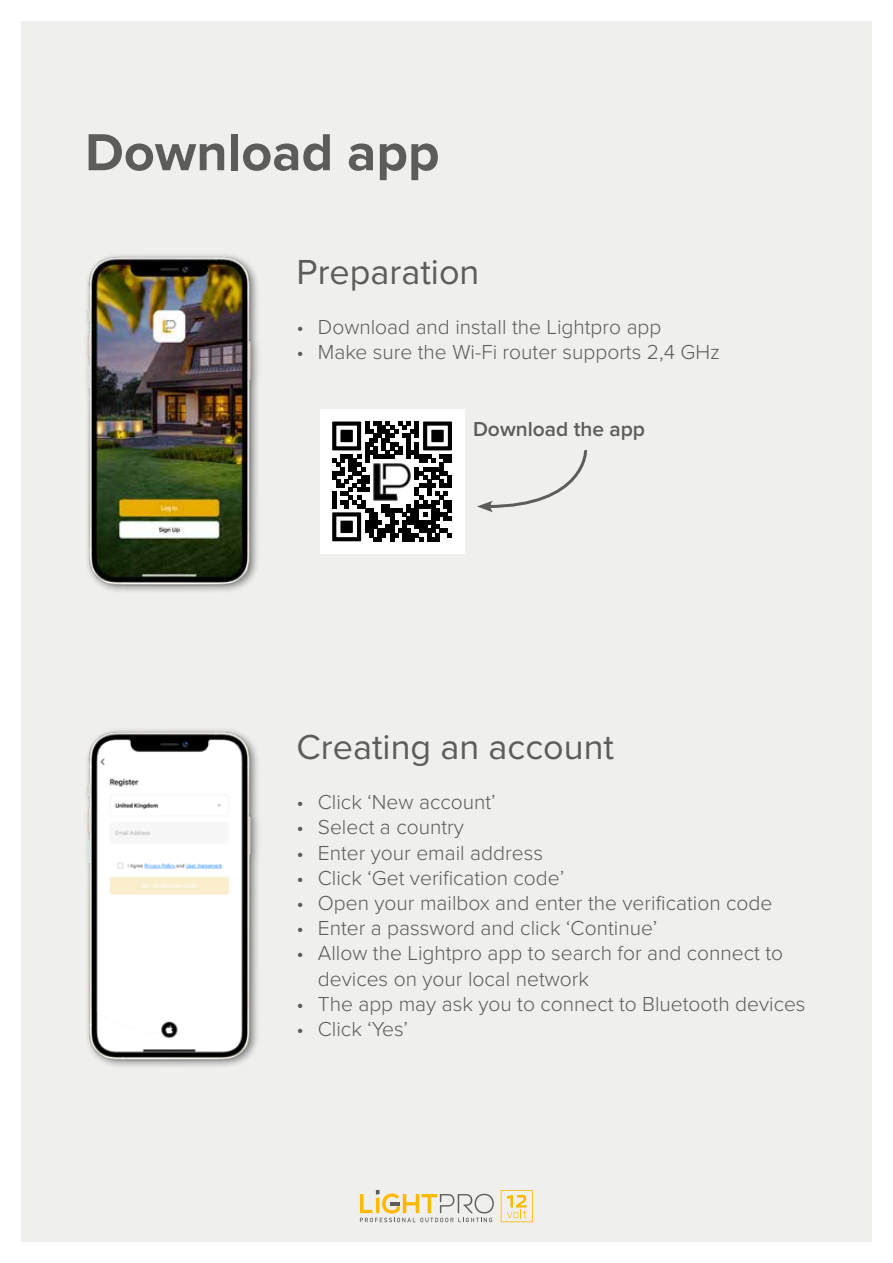
<style>
.page{position:relative;width:893px;height:1263px;background:#fff}
.page>*{position:absolute;margin:0;border:0;box-sizing:border-box;transform-origin:0 0}
.t1{font:700 54px "Proxima Nova";color:#5c5c5b}
.t2{font:36px "Proxima Nova";color:#5c5c5b}
.t3{font:300 21px/25.2px "Proxima Nova";color:#5c5c5b}
.t4{font:600 21px "Proxima Nova";color:#5c5c5b}
</style>
<div class="page">
<div style="left:21px;top:21px;width:851px;height:1221px;background:#efefee"></div>
<img style="left:86px;top:730px;width:172px;height:337px">
<img style="left:86px;top:255px;width:172px;height:337px">
<svg style="left:360px;top:1190px;width:134px;height:32px"></svg>
<svg style="left:501px;top:1190px;width:32px;height:32px"></svg>
<div style="left:320px;top:409px;width:145px;height:145px;background:#fff"></div>
<svg style="left:332px;top:421px;width:120px;height:120px"></svg>
<img style="left:371px;top:461px;width:42px;height:41px">
<svg style="left:477px;top:450px;width:109px;height:62px"></svg>
<h1 class="t1" style="left:85px;top:112px;width:356px">Download app</h1>
<h2 class="t2" style="left:297px;top:245px;width:184px">Preparation</h2>
<p class="t3" style="left:297px;top:313px;width:366px">• Download and install the Lightpro app</p>
<p class="t3" style="left:297px;top:338px;width:425px">• Make sure the Wi-Fi router supports 2,4 GHz</p>
<p class="t4" style="left:473px;top:413px;width:173px">Download the app</p>
<h2 class="t2" style="left:297px;top:720px;width:319px">Creating an account</h2>
<p class="t3" style="left:297px;top:788px;width:201px">• Click ‘New account’</p>
<p class="t3" style="left:297px;top:814px;width:169px">• Select a country</p>
<p class="t3" style="left:297px;top:839px;width:248px">• Enter your email address</p>
<p class="t3" style="left:297px;top:864px;width:269px">• Click ‘Get verification code’</p>
<p class="t3" style="left:297px;top:889px;width:477px">• Open your mailbox and enter the verification code</p>
<p class="t3" style="left:297px;top:914px;width:362px">• Enter a password and click ‘Continue’</p>
<p class="t3" style="left:318px;top:940px;width:467px;text-indent:-21px">• Allow the Lightpro app to search for and connect to devices on your local network</p>
<p class="t3" style="left:297px;top:990px;width:510px">• The app may ask you to connect to Bluetooth devices</p>
<p class="t3" style="left:297px;top:1015px;width:113px">• Click ‘Yes’</p>
</div>
